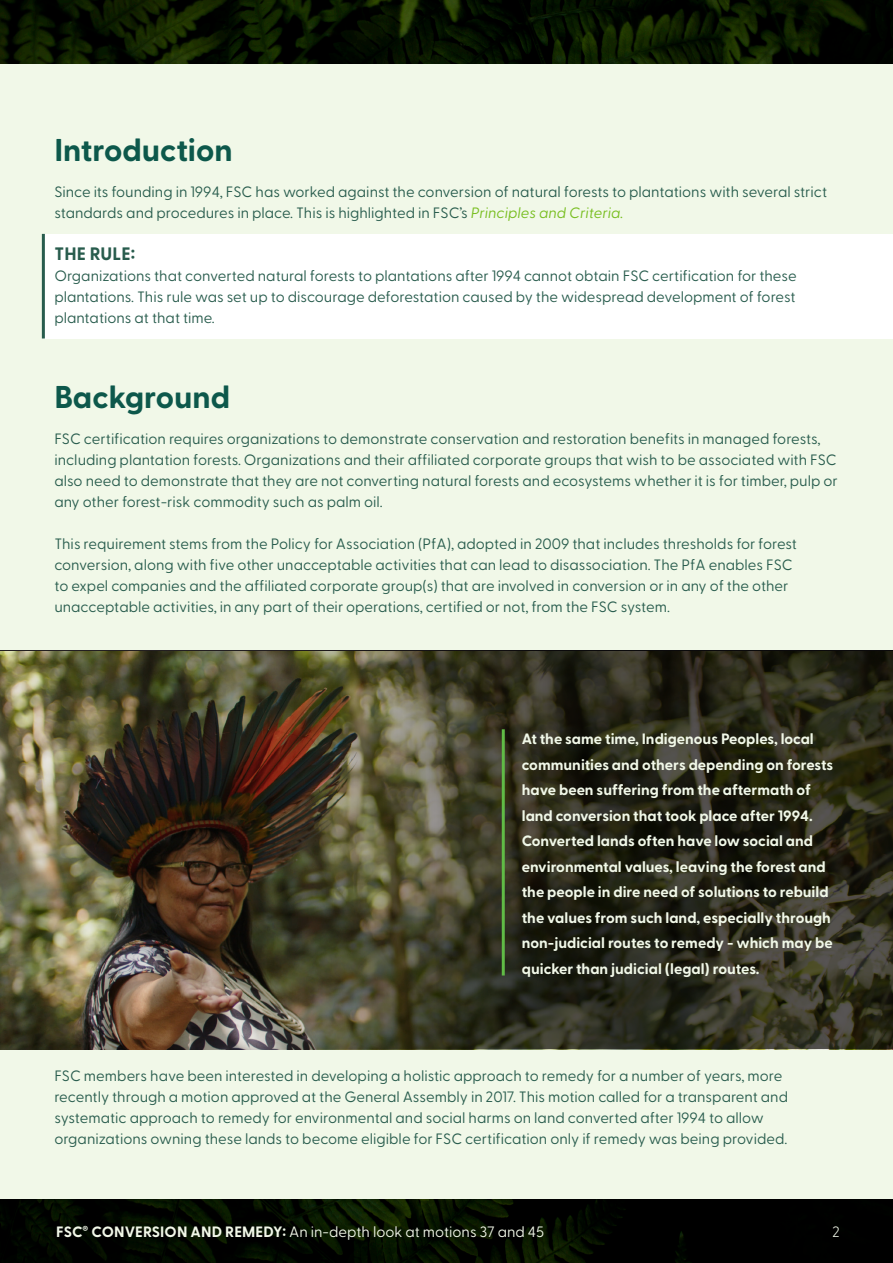
<style>
.page{position:relative;width:893px;height:1263px;background:#fff}
.page>*{position:absolute;margin:0;border:0;box-sizing:border-box;transform-origin:0 0}
.Level_1_Headline{font:700 31.5px "Greycliff CF";color:#0d584b}
.Body_text{font:700 18px "Greycliff CF";letter-spacing:.01em;color:#285c4d}
.Body_text-2{font:15px/21px "Greycliff CF";color:#285c4d}
.Body_text-3{font:700 15px/25.5px "Greycliff CF";color:#f1f8e8}
.t1{font:15px "Greycliff CF";color:#f1f7e8}
.t2{font:300 15px "Greycliff CF";color:#f1f7e8}
.s1{font-style:italic;color:#78be20}
.s2{font-weight:700}
</style>
<div class="page">
<img style="left:0;top:0;width:893px;height:1263px">
<div style="left:0;top:64px;width:893px;height:1135px;background:#f1f8e8"></div>
<div style="left:45px;top:234px;width:848px;height:104px;background:#fff"></div>
<hr style="left:42px;top:234px;width:3px;height:104px;background:#285c4d">
<img style="left:0;top:652px;width:61px;height:397px">
<img style="left:61px;top:651px;width:832px;height:398px">
<hr style="left:502px;top:729px;width:3px;height:246px;background:#60bb46">
<p class="Level_1_Headline" style="left:54px;top:126px;width:180px">Introduction</p>
<p class="Body_text-2" style="left:54px;top:180px;width:774px">Since its founding in 1994, FSC has worked against the conversion of natural forests to plantations with several strict standards and procedures in place. This is highlighted in FSC’s <span class="s1">Principles and Criteria.</span></p>
<p class="Body_text" style="left:54px;top:240px;width:82px">THE RULE:</p>
<p class="Body_text-2" style="left:54px;top:264px;width:744px;text-align:justify">Organizations that converted natural forests to plantations after 1994 cannot obtain FSC certification for these plantations. This rule was set up to discourage deforestation caused by the widespread development of forest plantations at that time.</p>
<p class="Level_1_Headline" style="left:54px;top:373px;width:177px">Background</p>
<p class="Body_text-2" style="left:54px;top:427px;width:785px">FSC certification requires organizations to demonstrate conservation and restoration benefits in managed forests, including plantation forests. Organizations and their affiliated corporate groups that wish to be associated with FSC also need to demonstrate that they are not converting natural forests and ecosystems whether it is for timber, pulp or any other forest-risk commodity such as palm oil.</p>
<p class="Body_text-2" style="left:54px;top:532px;width:744px">This requirement stems from the Policy for Association (PfA), adopted in 2009 that includes thresholds for forest conversion, along with five other unacceptable activities that can lead to disassociation. The PfA enables FSC to expel companies and the affiliated corporate group(s) that are involved in conversion or in any of the other unacceptable activities, in any part of their operations, certified or not, from the FSC system.</p>
<p class="Body_text-3" style="left:522px;top:725px;width:313px">At the same time, Indigenous Peoples, local communities and others depending on forests have been suffering from the aftermath of land conversion that took place after 1994.<br>Converted lands often have low social and environmental values, leaving the forest and the people in dire need of solutions to rebuild the values from such land, especially through non-judicial routes to remedy - which may be quicker than judicial (legal) routes.</p>
<p class="Body_text-2" style="left:54px;top:1064px;width:735px">FSC members have been interested in developing a holistic approach to remedy for a number of years, more recently through a motion approved at the General Assembly in 2017. This motion called for a transparent and systematic approach to remedy for environmental and social harms on land converted after 1994 to allow organizations owning these lands to become eligible for FSC certification only if remedy was being provided.</p>
<p class="t1" style="left:56px;top:1221px;width:490px"><span class="s2">FSC</span><sup>®</sup> <span class="s2">CONVERSION AND REMEDY:</span> An in-depth look at motions 37 and 45</p>
<p class="t2" style="left:832px;top:1221px;width:9px">2</p>
</div>
